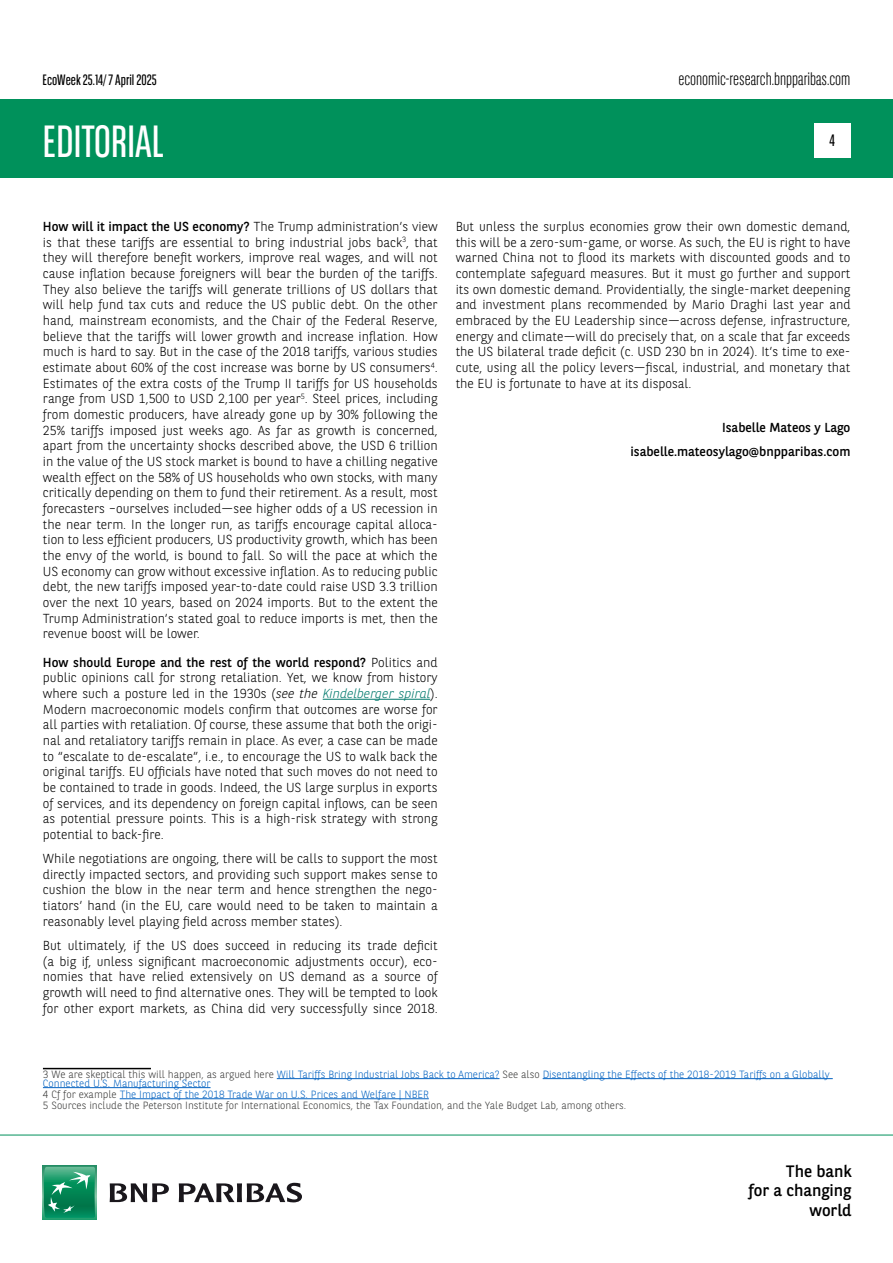
<style>
.page{position:relative;width:893px;height:1263px;background:#fff}
.page>*{position:absolute;margin:0;border:0;box-sizing:border-box;transform-origin:0 0}
.t1{font:45px "BNPP Sans Condensed";color:#fff}
.t2{font:300 18px "BNPP Sans Condensed";color:#000}
.t3{font:16.5px/19.8px "BNPP Sans";color:#000;text-align:right}
.t4{font:16.5px "BNPP Sans Condensed";color:#000}
.t5{font:15px "BNPP Sans Condensed";color:#000}
.t6{font:300 13.05px/15.6px "BNPP Sans";color:#000;text-align:justify}
.t7{font:13.05px/24.2px "BNPP Sans";color:#000;text-align:right}
.t8{font:300 10.5px/9px "BNPP Sans";color:#0563c1}
.t9{font:300 10.5px/11.1px "BNPP Sans";color:#3c3c3b}
.s1{font-weight:400}
.s2{font-style:italic}
.s3{font-style:italic;color:#00796c}
.s4{color:#3c3c3b}
.s5{color:#0563c1}
</style>
<div class="page">
<div style="left:1px;top:99px;width:892px;height:78px;background:#00915b"></div>
<svg style="left:43px;top:1166px;width:53px;height:53px"></svg>
<svg style="left:44px;top:1167px;width:51px;height:51px;background:#26996e"></svg>
<svg style="left:110px;top:1183px;width:59px;height:19px"></svg>
<svg style="left:179px;top:1183px;width:123px;height:19px"></svg>
<hr style="left:0;top:1135px;width:893px;height:1px;background:#00915b">
<div style="left:814px;top:123px;width:36px;height:34px;background:#fff"></div>
<hr style="left:323px;top:699px;width:107px;height:1px;background:#00796c">
<hr style="left:43px;top:1068px;width:108px;height:1px;background:#000">
<hr style="left:277px;top:1078px;width:222px;height:1px;background:#0563c1">
<hr style="left:543px;top:1078px;width:290px;height:1px;background:#0563c1">
<hr style="left:43px;top:1087px;width:168px;height:1px;background:#0563c1">
<hr style="left:120px;top:1098px;width:309px;height:1px;background:#0563c1">
<p class="t5" style="left:43px;top:70px;width:116px">EcoWeek 25.14/ 7 April 2025</p>
<h2 class="t2" style="left:678px;top:67px;width:174px">economic-research.bnpparibas.com</h2>
<h1 class="t1" style="left:43px;top:113px;width:123px">EDITORIAL</h1>
<p class="t4" style="left:829px;top:130px;width:7px">4</p>
<p class="t6" style="left:43px;top:218px;width:396px"><span class="s1">How will it impact the US economy?</span> The Trump administration’s view is that these tariffs are essential to bring industrial jobs back<sup>3</sup>, that they will therefore benefit workers, improve real wages, and will not cause inflation because foreigners will bear the burden of the tariffs.<br>They also believe the tariffs will generate trillions of US dollars that will help fund tax cuts and reduce the US public debt. On the other hand, mainstream economists, and the Chair of the Federal Reserve, believe that the tariffs will lower growth and increase inflation. How much is hard to say. But in the case of the 2018 tariffs, various studies estimate about 60% of the cost increase was borne by US consumers<sup>4</sup>.<br>Estimates of the extra costs of the Trump II tariffs for US households range from USD 1,500 to USD 2,100 per year<sup>5</sup>. Steel prices, including from domestic producers, have already gone up by 30% following the 25% tariffs imposed just weeks ago. As far as growth is concerned, apart from the uncertainty shocks described above, the USD 6 trillion in the value of the US stock market is bound to have a chilling negative wealth effect on the 58% of US households who own stocks, with many critically depending on them to fund their retirement. As a result, most forecasters –ourselves included—see higher odds of a US recession in the near term. In the longer run, as tariffs encourage capital alloca&shy;tion to less efficient producers, US productivity growth, which has been the envy of the world, is bound to fall. So will the pace at which the US economy can grow without excessive inflation. As to reducing public debt, the new tariffs imposed year-to-date could raise USD 3.3 trillion over the next 10 years, based on 2024 imports. But to the extent the Trump Administration’s stated goal to reduce imports is met, then the revenue boost will be lower.</p>
<p class="t6" style="left:43px;top:654px;width:396px"><span class="s1">How should Europe and the rest of the world respond?</span> Politics and public opinions call for strong retaliation. Yet, we know from history where such a posture led in the 1930s (<span class="s2">see the</span> <span class="s3">Kindelberger spiral</span>).<br>Modern macroeconomic models confirm that outcomes are worse for all parties with retaliation. Of course, these assume that both the origi&shy;nal and retaliatory tariffs remain in place. As ever, a case can be made to “escalate to de-escalate”, i.e., to encourage the US to walk back the original tariffs. EU officials have noted that such moves do not need to be contained to trade in goods. Indeed, the US large surplus in exports of services, and its dependency on foreign capital inflows, can be seen as potential pressure points. This is a high-risk strategy with strong potential to back-fire.</p>
<p class="t6" style="left:43px;top:850px;width:396px">While negotiations are ongoing, there will be calls to support the most directly impacted sectors, and providing such support makes sense to cushion the blow in the near term and hence strengthen the nego&shy;tiators’ hand (in the EU, care would need to be taken to maintain a reasonably level playing field across member states).</p>
<p class="t6" style="left:43px;top:937px;width:396px">But ultimately, if the US does succeed in reducing its trade deficit (a big if, unless significant macroeconomic adjustments occur), eco&shy;nomies that have relied extensively on US demand as a source of growth will need to find alternative ones. They will be tempted to look for other export markets, as China did very successfully since 2018.</p>
<p class="t6" style="left:456px;top:218px;width:396px">But unless the surplus economies grow their own domestic demand, this will be a zero-sum-game, or worse. As such, the EU is right to have warned China not to flood its markets with discounted goods and to contemplate safeguard measures. But it must go further and support its own domestic demand. Providentially, the single-market deepening and investment plans recommended by Mario Draghi last year and embraced by the EU Leadership since—across defense, infrastructure, energy and climate—will do precisely that, on a scale that far exceeds the US bilateral trade deficit (c. USD 230 bn in 2024). It’s time to exe&shy;cute, using all the policy levers—fiscal, industrial, and monetary that the EU is fortunate to have at its disposal.</p>
<p class="t7" style="left:630px;top:414px;width:221px">Isabelle Mateos y Lago isabelle.mateosylago@bnpparibas.com</p>
<p class="t8" style="left:43px;top:1069px;width:788px"><span class="s4">3 We are skeptical this will happen, as argued here</span> Will Tariffs Bring Industrial Jobs Back to America? <span class="s4">See also</span> Disentangling the Effects of the 2018-2019 Tariffs on a Globally<br>Connected U.S. Manufacturing Sector</p>
<p class="t9" style="left:43px;top:1088px;width:585px">4 Cf for example <span class="s5">The Impact of the 2018 Trade War on U.S. Prices and Welfare | NBER<br></span>5 Sources include the Peterson Institute for International Economics, the Tax Foundation, and the Yale Budget Lab, among others.</p>
<p class="t3" style="left:748px;top:1160px;width:104px">The bank<br>for a changing world</p>
</div>
